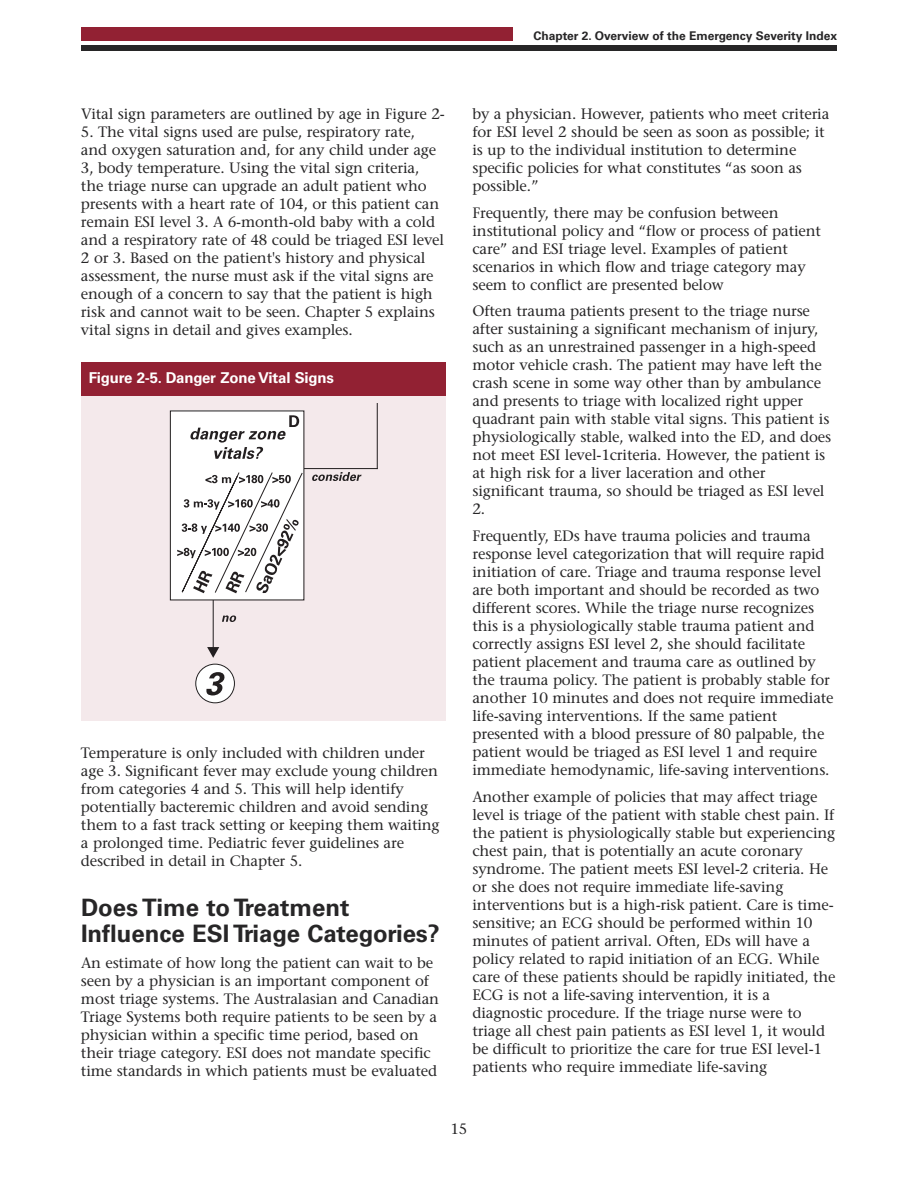
<style>
.page{position:relative;width:918px;height:1188px;background:#fff}
.page>*{position:absolute;margin:0;border:0;box-sizing:border-box;transform-origin:0 0}
.t1{font:700 24px/25.5px "Univers";color:#272627}
.t2{font:15px/18px "Stone Serif";letter-spacing:-.01em;color:#272627}
.t3{font:700 15px "Univers";letter-spacing:-.01em;color:#fff}
.t4{font:700 12px "Univers";color:#272627}
</style>
<div class="page">
<div style="left:81px;top:27px;width:432px;height:13px;background:#922133"></div>
<div style="left:81px;top:45px;width:756px;height:6px;background:#272627"></div>
<div style="left:81px;top:362px;width:364px;height:359px;background:#f4e9eb"></div>
<div style="left:81px;top:362px;width:364px;height:34px;background:#922133"></div>
<hr style="left:304px;top:468px;width:74px;height:1px;background:#231f20">
<hr style="left:284px;top:404px;width:94px;height:1px;background:#231f20">
<hr style="left:213px;top:600px;width:1px;height:50px;background:#231f20">
<div style="left:170px;top:411px;width:134px;height:189px;background:#fff"></div>
<div style="left:170px;top:410px;width:134px;height:190px;border:1px solid #231f20"></div>
<svg style="left:207px;top:647px;width:12px;height:11px"></svg>
<hr style="left:377px;top:404px;width:1px;height:65px;background:#231f20">
<svg style="left:195px;top:664px;width:40px;height:39px"></svg>
<svg style="left:190px;top:415px;width:109px;height:44px"></svg>
<svg style="left:222px;top:615px;width:14px;height:7px"></svg>
<svg style="left:312px;top:472px;width:50px;height:9px"></svg>
<svg style="left:177px;top:471px;width:127px;height:123px"></svg>
<p class="t2" style="left:81px;top:106px;width:365px">Vital sign parameters are outlined by age in Figure 2-</p>
<p class="t2" style="left:81px;top:124px;width:365px">5. The vital signs used are pulse, respiratory rate, and oxygen saturation and, for any child under age 3, body temperature. Using the vital sign criteria, the triage nurse can upgrade an adult patient who presents with a heart rate of 104, or this patient can remain ESI level 3. A 6-month-old baby with a cold and a respiratory rate of 48 could be triaged ESI level 2 or 3. Based on the patient's history and physical assessment, the nurse must ask if the vital signs are enough of a concern to say that the patient is high risk and cannot wait to be seen. Chapter 5 explains vital signs in detail and gives examples.</p>
<p class="t3" style="left:89px;top:372px;width:247px">Figure 2-5. Danger Zone Vital Signs</p>
<p class="t2" style="left:81px;top:745px;width:360px">Temperature is only included with children under age 3. Significant fever may exclude young children from categories 4 and 5. This will help identify potentially bacteremic children and avoid sending them to a fast track setting or keeping them waiting a prolonged time. Pediatric fever guidelines are described in detail in Chapter 5.</p>
<h1 class="t1" style="left:81px;top:897px;width:360px">Does Time to Treatment<br>Influence ESI Triage Categories?</h1>
<p class="t2" style="left:81px;top:956px;width:360px">An estimate of how long the patient can wait to be seen by a physician is an important component of most triage systems. The Australasian and Canadian Triage Systems both require patients to be seen by a physician within a specific time period, based on their triage category. ESI does not mandate specific time standards in which patients must be evaluated</p>
<p class="t4" style="left:533px;top:32px;width:305px">Chapter 2. Overview of the Emergency Severity Index</p>
<p class="t2" style="left:472px;top:106px;width:358px">by a physician. However, patients who meet criteria for ESI level 2 should be seen as soon as possible; it is up to the individual institution to determine specific policies for what constitutes “as soon as possible.”</p>
<p class="t2" style="left:472px;top:205px;width:350px">Frequently, there may be confusion between institutional policy and “flow or process of patient care” and ESI triage level. Examples of patient scenarios in which flow and triage category may seem to conflict are presented below</p>
<p class="t2" style="left:472px;top:304px;width:360px">Often trauma patients present to the triage nurse after sustaining a significant mechanism of injury, such as an unrestrained passenger in a high-speed motor vehicle crash. The patient may have left the crash scene in some way other than by ambulance and presents to triage with localized right upper quadrant pain with stable vital signs. This patient is physiologically stable, walked into the ED, and does not meet ESI level-1criteria. However, the patient is at high risk for a liver laceration and other significant trauma, so should be triaged as ESI level 2.</p>
<p class="t2" style="left:472px;top:528px;width:363px">Frequently, EDs have trauma policies and trauma response level categorization that will require rapid initiation of care. Triage and trauma response level are both important and should be recorded as two different scores. While the triage nurse recognizes this is a physiologically stable trauma patient and correctly assigns ESI level 2, she should facilitate patient placement and trauma care as outlined by the trauma policy. The patient is probably stable for another 10 minutes and does not require immediate life-saving interventions. If the same patient presented with a blood pressure of 80 palpable, the patient would be triaged as ESI level 1 and require immediate hemodynamic, life-saving interventions.</p>
<p class="t2" style="left:472px;top:789px;width:365px">Another example of policies that may affect triage level is triage of the patient with stable chest pain. If the patient is physiologically stable but experiencing chest pain, that is potentially an acute coronary syndrome. The patient meets ESI level-2 criteria. He or she does not require immediate life-saving interventions but is a high-risk patient. Care is time&shy;sensitive; an ECG should be performed within 10 minutes of patient arrival. Often, EDs will have a policy related to rapid initiation of an ECG. While care of these patients should be rapidly initiated, the ECG is not a life-saving intervention, it is a diagnostic procedure. If the triage nurse were to triage all chest pain patients as ESI level 1, it would be difficult to prioritize the care for true ESI level-1 patients who require immediate life-saving</p>
<p class="t2" style="left:450px;top:1121px;width:19px">15</p>
</div>
